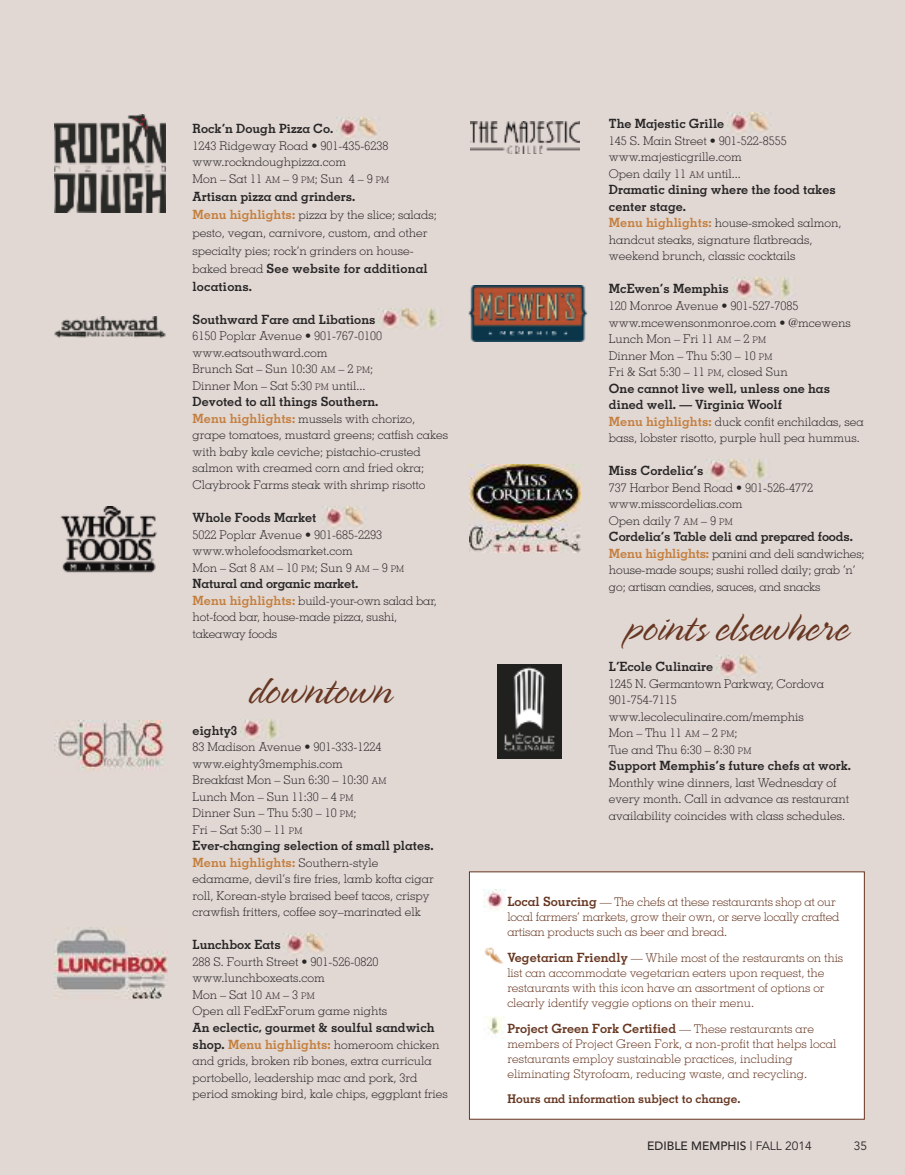
<style>
.page{position:relative;width:905px;height:1175px;background:#fff}
.page>*{position:absolute;margin:0;border:0;box-sizing:border-box;transform-origin:0 0}
.t1{font:300 45px "Spring";color:#673722}
.t2{font:700 12.75px/16.5px "Memphis";color:#272627}
.t3{font:700 12.75px "Memphis";color:#673722}
.t4{font:300 12px/16.5px "Memphis";color:#272627}
.t5{font:300 12px/15px "Memphis";letter-spacing:-.005em;color:#673722}
.t6{font:700 12px "Memphis";color:#673722}
.t7{font:500 12px "Avenir";color:#272627}
.t8{font:12px "Avenir";color:#272627}
.s1{font-size:9px}
.s2{font-weight:700;font-size:12.75px;color:#c47f3d}
.s3{font-weight:300;font-size:12px}
.s4{color:#c47f3d}
.s5{font-weight:700;font-size:12.75px}
.s6{font-weight:400}
</style>
<div class="page">
<div style="left:0;top:0;width:904px;height:1174px;background:#e1d7d3"></div>
<img style="left:337px;top:118px;width:41px;height:19px">
<img style="left:379px;top:308px;width:59px;height:20px">
<img style="left:323px;top:506px;width:41px;height:20px">
<img style="left:240px;top:719px;width:38px;height:22px">
<img style="left:284px;top:933px;width:41px;height:20px">
<img style="left:716px;top:655px;width:42px;height:20px">
<img style="left:727px;top:113px;width:42px;height:19px">
<img style="left:732px;top:278px;width:59px;height:19px">
<img style="left:706px;top:459px;width:60px;height:20px">
<div style="left:470px;top:872px;width:393px;height:246px;background:#fff"></div>
<img style="left:483px;top:890px;width:22px;height:20px">
<img style="left:484px;top:947px;width:19px;height:17px">
<img style="left:486px;top:1016px;width:19px;height:19px">
<img style="left:498px;top:665px;width:63px;height:93px">
<img style="left:470px;top:121px;width:109px;height:33px">
<img style="left:469px;top:465px;width:111px;height:87px">
<img style="left:468px;top:285px;width:119px;height:56px">
<img style="left:60px;top:506px;width:97px;height:67px">
<img style="left:54px;top:317px;width:111px;height:20px">
<img style="left:54px;top:720px;width:111px;height:50px">
<img style="left:54px;top:927px;width:114px;height:73px">
<img style="left:54px;top:115px;width:111px;height:97px">
<p class="t2" style="left:193px;top:122px;width:142px">Rock‘n Dough Pizza Co.</p>
<p class="t4" style="left:193px;top:138px;width:198px">1243 Ridgeway Road • 901-435-6238 www.rockndoughpizza.com<br>Mon–Sat11<span class="s1">AM</span>–9<span class="s1">PM</span>;Sun 4–9<span class="s1">PM</span></p>
<p class="t2" style="left:193px;top:189px;width:164px">Artisan pizza and grinders.</p>
<p class="t4" style="left:193px;top:207px;width:246px;line-height:18px"><span class="s2">Menu highlights:</span> pizza by the slice; salads; pesto, vegan, carnivore, custom, and other specialty pies; rock‘n grinders on house-</p>
<p class="t2" style="left:193px;top:261px;width:237px;line-height:18px"><span class="s3">baked bread</span> See website for additional locations.</p>
<p class="t2" style="left:193px;top:312px;width:184px">Southward Fare and Libations</p>
<p class="t4" style="left:193px;top:329px;width:191px">6150 Poplar Avenue • 901-767-0100 www.eatsouthward.com<br>Brunch Sat – Sun 10:30 <span class="s1">AM</span> – 2 <span class="s1">PM</span>;<br>Dinner Mon – Sat 5:30 <span class="s1">PM</span> until...</p>
<p class="t2" style="left:193px;top:395px;width:187px">Devoted to all things Southern.</p>
<p class="t4" style="left:193px;top:411px;width:257px"><span class="s2">Menu highlights:</span> mussels with chorizo, grape tomatoes, mustard greens; catfish cakes with baby kale ceviche; pistachio-crusted salmon with creamed corn and fried okra; Claybrook Farms steak with shrimp risotto</p>
<p class="t2" style="left:193px;top:510px;width:125px">Whole Foods Market</p>
<p class="t4" style="left:193px;top:527px;width:213px">5022 Poplar Avenue • 901-685-2293 www.wholefoodsmarket.com<br>Mon–Sat8<span class="s1">AM</span>–10<span class="s1">PM</span>;Sun9<span class="s1">AM</span>–9<span class="s1">PM</span></p>
<p class="t2" style="left:193px;top:576px;width:167px">Natural and organic market.</p>
<p class="t4" style="left:193px;top:593px;width:246px"><span class="s2">Menu highlights:</span> build-your-own salad bar, hot-food bar, house-made pizza, sushi, takeaway foods</p>
<h1 class="t1" style="left:249px;top:660px;width:145px">downtown</h1>
<p class="t2" style="left:193px;top:723px;width:46px">eighty3</p>
<p class="t4" style="left:193px;top:740px;width:195px">83 Madison Avenue • 901-333-1224 www.eighty3memphis.com<br>Breakfast Mon – Sun 6:30 – 10:30 <span class="s1">AM<br></span>Lunch Mon – Sun 11:30 – 4 <span class="s1">PM<br></span>Dinner Sun – Thu 5:30 – 10 <span class="s1">PM</span>;<br>Fri – Sat 5:30 – 11 <span class="s1">PM</span></p>
<p class="t2" style="left:193px;top:839px;width:243px">Ever-changing selection of small plates.<br><span class="s4">Menu highlights:</span> <span class="s3">Southern-style</span></p>
<p class="t4" style="left:193px;top:872px;width:243px">edamame, devil’s fire fries, lamb kofta cigar roll, Korean-style braised beef tacos, crispy crawfish fritters, coffee soy–marinated elk</p>
<p class="t2" style="left:193px;top:938px;width:90px">Lunchbox Eats</p>
<p class="t4" style="left:193px;top:954px;width:196px">288 S. Fourth Street • 901-526-0820 www.lunchboxeats.com<br>Mon – Sat 10 <span class="s1">AM</span> – 3 <span class="s1">PM<br></span>Open all FedExForum game nights</p>
<p class="t2" style="left:193px;top:1020px;width:248px">An eclectic, gourmet &amp; soulful sandwich shop. <span class="s4">Menu highlights:</span> <span class="s3">homeroom chicken</span></p>
<p class="t4" style="left:193px;top:1053px;width:257px">and grids, broken rib bones, extra curricula portobello, leadership mac and pork, 3rd period smoking bird, kale chips, eggplant fries</p>
<p class="t2" style="left:609px;top:117px;width:117px">The Majestic Grille</p>
<p class="t4" style="left:609px;top:133px;width:179px">145 S. Main Street • 901-522-8555 www.majesticgrille.com<br>Open daily 11 <span class="s1">AM</span> until...</p>
<p class="t2" style="left:609px;top:183px;width:228px">Dramatic dining where the food takes center stage.</p>
<p class="t4" style="left:609px;top:216px;width:234px"><span class="s2">Menu highlights:</span> house-smoked salmon, handcut steaks, signature flatbreads, weekend brunch, classic cocktails</p>
<p class="t2" style="left:609px;top:282px;width:121px">McEwen’s Memphis</p>
<p class="t4" style="left:609px;top:298px;width:243px">120 Monroe Avenue • 901-527-7085 www.mcewensonmonroe.com • @mcewens<br>Lunch Mon – Fri 11 <span class="s1">AM</span> – 2 <span class="s1">PM<br></span>Dinner Mon – Thu 5:30 – 10 <span class="s1">PM<br></span>Fri &amp; Sat 5:30 – 11 <span class="s1">PM</span>, closed Sun</p>
<p class="t2" style="left:609px;top:381px;width:223px">One cannot live well, unless one has dined well. — Virginia Woolf</p>
<p class="t4" style="left:609px;top:414px;width:256px"><span class="s2">Menu highlights:</span> duck confit enchiladas, sea bass, lobster risotto, purple hull pea hummus.</p>
<p class="t2" style="left:609px;top:463px;width:96px">Miss Cordelia’s</p>
<p class="t4" style="left:609px;top:480px;width:206px">737 Harbor Bend Road • 901-526-4772 www.misscordelias.com<br>Open daily 7 <span class="s1">AM</span> – 9 <span class="s1">PM</span></p>
<p class="t2" style="left:609px;top:529px;width:245px">Cordelia’s Table deli and prepared foods.</p>
<p class="t4" style="left:609px;top:546px;width:257px"><span class="s2">Menu highlights:</span> panini and deli sandwiches; house-made soups; sushi rolled daily; grab ‘n’ go; artisan candies, sauces, and snacks</p>
<h1 class="t1" style="left:625px;top:597px;width:225px">points elsewhere</h1>
<p class="t2" style="left:609px;top:660px;width:106px">L’Ecole Culinaire</p>
<p class="t4" style="left:609px;top:676px;width:217px">1245 N. Germantown Parkway, Cordova<br>901-754-7115 www.lecoleculinaire.com/memphis<br>Mon – Thu 11 <span class="s1">AM</span> – 2 <span class="s1">PM</span>;<br>Tue and Thu 6:30 – 8:30 <span class="s1">PM</span></p>
<p class="t2" style="left:609px;top:759px;width:243px">Support Memphis’s future chefs at work.</p>
<p class="t4" style="left:609px;top:775px;width:242px">Monthly wine dinners, last Wednesday of every month. Call in advance as restaurant availability coincides with class schedules.</p>
<p class="t5" style="left:507px;top:895px;width:333px"><span class="s5">Local Sourcing</span> — The chefs at these restaurants shop at our local farmers’ markets, grow their own, or serve locally crafted artisan products such as beer and bread.</p>
<p class="t5" style="left:507px;top:951px;width:337px"><span class="s5">Vegetarian Friendly</span> — While most of the restaurants on this list can accommodate vegetarian eaters upon request, the restaurants with this icon have an assortment of options or clearly identify veggie options on their menu.</p>
<p class="t3" style="left:507px;top:1023px;width:308px">Project Green Fork Certified <span class="s3">— These restaurants are</span></p>
<p class="t5" style="left:507px;top:1036px;width:330px">members of Project Green Fork, a non-profit that helps local restaurants employ sustainable practices, including eliminating Styrofoam, reducing waste, and recycling.</p>
<p class="t6" style="left:507px;top:1094px;width:235px">Hours and information subject to change.</p>
<p class="t7" style="left:647px;top:1141px;width:166px">EDIBLE MEMPHIS <span class="s6">| FALL 2014</span></p>
<p class="t8" style="left:853px;top:1141px;width:15px">35</p>
</div>
